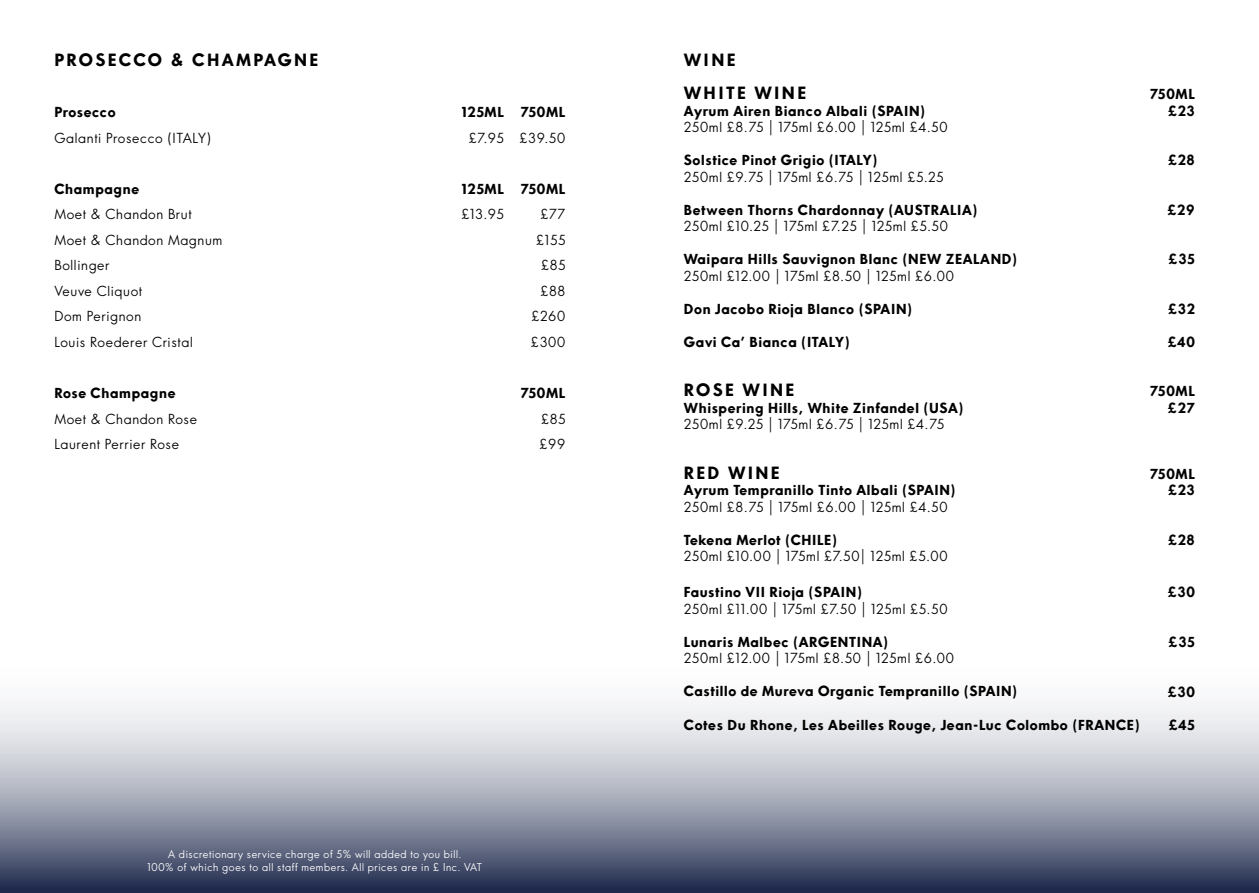
<style>
.page{position:relative;width:1259px;height:893px;background:#fff}
.page>*{position:absolute;margin:0;border:0;box-sizing:border-box;transform-origin:0 0}
.t1{font:700 16.5px/33px "Absolut";letter-spacing:.1em;color:#000}
.t2{font:700 13.5px "Absolut";color:#000}
.t3{font:13.5px "Absolut";color:#000}
.t4{font:10.5px/12.6px "Absolut";color:#fff;text-align:center}
</style>
<div class="page">
<svg style="left:0;top:704px;width:1259px;height:189px;background:#9da1b1"></svg>
<p class="t1" style="left:54px;top:43px;width:266px">PROSECCO &amp; CHAMPAGNE</p>
<p class="t2" style="left:54px;top:103px;width:64px">Prosecco</p>
<p class="t2" style="left:461px;top:103px;width:106px">125ML 750ML</p>
<p class="t3" style="left:54px;top:129px;width:159px">Galanti Prosecco (ITALY)</p>
<p class="t3" style="left:468px;top:129px;width:99px">£7.95 £39.50</p>
<p class="t2" style="left:54px;top:180px;width:87px">Champagne</p>
<p class="t2" style="left:461px;top:180px;width:106px">125ML 750ML</p>
<p class="t3" style="left:54px;top:206px;width:139px">Moet &amp; Chandon Brut</p>
<p class="t3" style="left:461px;top:206px;width:44px">£13.95</p>
<p class="t3" style="left:540px;top:206px;width:27px">£77</p>
<p class="t3" style="left:54px;top:231px;width:170px">Moet &amp; Chandon Magnum</p>
<p class="t3" style="left:536px;top:231px;width:31px">£155</p>
<p class="t3" style="left:54px;top:257px;width:57px">Bollinger</p>
<p class="t3" style="left:541px;top:257px;width:26px">£85</p>
<p class="t3" style="left:54px;top:282px;width:90px">Veuve Cliquot</p>
<p class="t3" style="left:540px;top:282px;width:27px">£88</p>
<p class="t3" style="left:54px;top:308px;width:89px">Dom Perignon</p>
<p class="t3" style="left:531px;top:308px;width:36px">£260</p>
<p class="t3" style="left:54px;top:333px;width:141px">Louis Roederer Cristal</p>
<p class="t3" style="left:530px;top:333px;width:37px">£300</p>
<p class="t2" style="left:54px;top:384px;width:123px">Rose Champagne</p>
<p class="t2" style="left:520px;top:384px;width:47px">750ML</p>
<p class="t3" style="left:54px;top:410px;width:145px">Moet &amp; Chandon Rose</p>
<p class="t3" style="left:541px;top:410px;width:26px">£85</p>
<p class="t3" style="left:54px;top:435px;width:127px">Laurent Perrier Rose</p>
<p class="t3" style="left:539px;top:435px;width:28px">£99</p>
<p class="t4" style="left:147px;top:848px;width:337px">A discretionary service charge of 5% will added to you bill.<br>100% of which goes to all staff members. All prices are in £ Inc. VAT</p>
<p class="t1" style="left:683px;top:43px;width:124px">WINE<br>WHITE WINE</p>
<p class="t2" style="left:1150px;top:85px;width:47px">750ML</p>
<p class="t2" style="left:683px;top:102px;width:244px">Ayrum Airen Bianco Albali (SPAIN)</p>
<p class="t2" style="left:1167px;top:102px;width:29px">£23</p>
<p class="t3" style="left:683px;top:119px;width:266px">250ml £8.75 | 175ml £6.00 | 125ml £4.50</p>
<p class="t2" style="left:683px;top:151px;width:196px">Solstice Pinot Grigio (ITALY)</p>
<p class="t2" style="left:1167px;top:151px;width:29px">£28</p>
<p class="t3" style="left:683px;top:168px;width:262px">250ml £9.75 | 175ml £6.75 | 125ml £5.25</p>
<p class="t2" style="left:683px;top:201px;width:296px">Between Thorns Chardonnay (AUSTRALIA)</p>
<p class="t2" style="left:1167px;top:201px;width:29px">£29</p>
<p class="t3" style="left:683px;top:218px;width:266px">250ml £10.25 | 175ml £7.25 | 125ml £5.50</p>
<p class="t2" style="left:683px;top:250px;width:335px">Waipara Hills Sauvignon Blanc (NEW ZEALAND)</p>
<p class="t2" style="left:1168px;top:250px;width:28px">£35</p>
<p class="t3" style="left:683px;top:267px;width:272px">250ml £12.00 | 175ml £8.50 | 125ml £6.00</p>
<p class="t2" style="left:683px;top:300px;width:231px">Don Jacobo Rioja Blanco (SPAIN)</p>
<p class="t2" style="left:1167px;top:300px;width:29px">£32</p>
<p class="t2" style="left:683px;top:333px;width:168px">Gavi Ca’ Bianca (ITALY)</p>
<p class="t2" style="left:1167px;top:333px;width:29px">£40</p>
<p class="t1" style="left:683px;top:373px;width:113px">ROSE WINE</p>
<p class="t2" style="left:1150px;top:382px;width:47px">750ML</p>
<p class="t2" style="left:683px;top:399px;width:282px">Whispering Hills, White Zinfandel (USA)</p>
<p class="t2" style="left:1167px;top:399px;width:29px">£27</p>
<p class="t3" style="left:683px;top:416px;width:262px">250ml £9.25 | 175ml £6.75 | 125ml £4.75</p>
<p class="t1" style="left:683px;top:456px;width:98px">RED WINE</p>
<p class="t2" style="left:1150px;top:465px;width:47px">750ML</p>
<p class="t2" style="left:683px;top:481px;width:274px">Ayrum Tempranillo Tinto Albali (SPAIN)</p>
<p class="t2" style="left:1167px;top:481px;width:29px">£23</p>
<p class="t3" style="left:683px;top:498px;width:266px">250ml £8.75 | 175ml £6.00 | 125ml £4.50</p>
<p class="t2" style="left:683px;top:531px;width:155px">Tekena Merlot (CHILE)</p>
<p class="t2" style="left:1167px;top:531px;width:29px">£28</p>
<p class="t3" style="left:683px;top:548px;width:266px">250ml £10.00 | 175ml £7.50| 125ml £5.00</p>
<p class="t2" style="left:683px;top:583px;width:180px">Faustino VII Rioja (SPAIN)</p>
<p class="t2" style="left:1167px;top:583px;width:29px">£30</p>
<p class="t3" style="left:683px;top:600px;width:266px">250ml £11.00 | 175ml £7.50 | 125ml £5.50</p>
<p class="t2" style="left:683px;top:633px;width:207px">Lunaris Malbec (ARGENTINA)</p>
<p class="t2" style="left:1168px;top:633px;width:28px">£35</p>
<p class="t3" style="left:683px;top:650px;width:272px">250ml £12.00 | 175ml £8.50 | 125ml £6.00</p>
<p class="t2" style="left:683px;top:682px;width:336px">Castillo de Mureva Organic Tempranillo (SPAIN)</p>
<p class="t2" style="left:1167px;top:682px;width:29px">£30</p>
<p class="t2" style="left:683px;top:715px;width:458px">Cotes Du Rhone, Les Abeilles Rouge, Jean-Luc Colombo (FRANCE)</p>
<p class="t2" style="left:1168px;top:715px;width:28px">£45</p>
</div>
